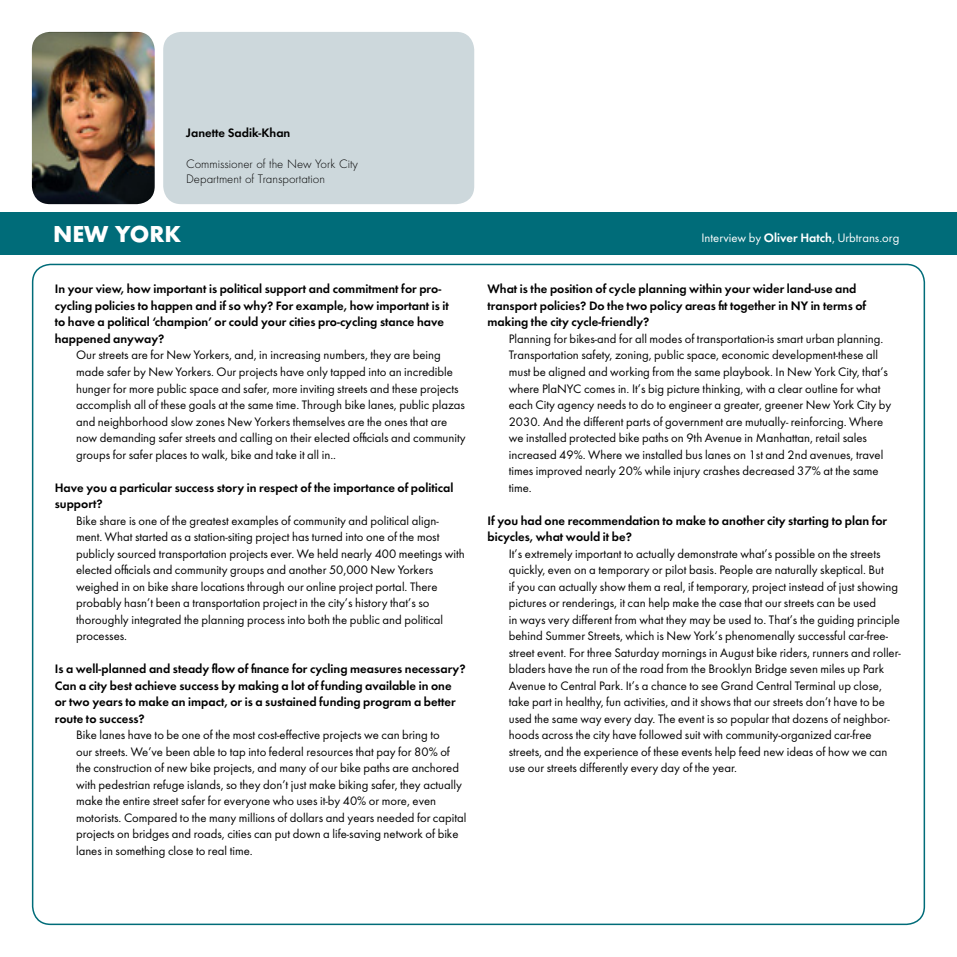
<style>
.page{position:relative;width:957px;height:957px;background:#fff}
.page>*{position:absolute;margin:0;border:0;box-sizing:border-box;transform-origin:0 0}
.t1{font:24px "Futura Bld";color:#fff}
.t2{font:12.75px/16.5px "Futura";color:#000}
.t3{font:12.75px/16.5px "Futura Dem Bld";color:#000}
.t4{font:12.75px "Futura Lgt";color:#000}
.t5{font:12.75px "Futura";color:#fff}
.s1{font-family:"Futura Dem Bld"}
</style>
<div class="page">
<div style="left:0;top:213px;width:957px;height:42px;background:#006c79"></div>
<div style="left:163px;top:32px;width:311px;height:172px;background:#cdd8dc;border-radius:18px"></div>
<img style="left:32px;top:32px;width:123px;height:172px">
<p class="t3" style="left:186px;top:125px;width:106px">Janette Sadik-Khan</p>
<p class="t4" style="left:186px;top:155px;width:173px">Commissioner of the New York City</p>
<p class="t4" style="left:186px;top:170px;width:140px">Department of Transportation</p>
<p class="t1" style="left:53px;top:218px;width:130px">NEW YORK</p>
<p class="t5" style="left:701px;top:229px;width:199px">Interview by <span class="s1">Oliver Hatch</span>, Urbtrans.org</p>
<p class="t3" style="left:55px;top:282px;width:396px">In your view, how important is political support and commitment for pro&shy;cycling policies to happen and if so why? For example, how important is it to have a political ‘champion’ or could your cities pro-cycling stance have happened anyway?</p>
<p class="t2" style="left:76px;top:348px;width:391px">Our streets are for New Yorkers, and, in increasing numbers, they are being made safer by New Yorkers. Our projects have only tapped into an incredible hunger for more public space and safer, more inviting streets and these projects accomplish all of these goals at the same time. Through bike lanes, public plazas and neighborhood slow zones New Yorkers themselves are the ones that are now demanding safer streets and calling on their elected officials and community groups for safer places to walk, bike and take it all in..</p>
<p class="t3" style="left:55px;top:480px;width:400px">Have you a particular success story in respect of the importance of political support?</p>
<p class="t2" style="left:76px;top:513px;width:365px">Bike share is one of the greatest examples of community and political align&shy;ment. What started as a station-siting project has turned into one of the most</p>
<p class="t2" style="left:76px;top:546px;width:390px">publicly sourced transportation projects ever. We held nearly 400 meetings with elected officials and community groups and another 50,000 New Yorkers weighed in on bike share locations through our online project portal. There probably hasn’t been a transportation project in the city’s history that’s so</p>
<p class="t2" style="left:76px;top:612px;width:369px">thoroughly integrated the planning process into both the public and political processes.</p>
<p class="t3" style="left:55px;top:661px;width:412px">Is a well-planned and steady flow of finance for cycling measures necessary?<br>Can a city best achieve success by making a lot of funding available in one or two years to make an impact, or is a sustained funding program a better route to success?</p>
<p class="t2" style="left:76px;top:727px;width:392px">Bike lanes have to be one of the most cost-effective projects we can bring to<br>our streets. We’ve been able to tap into federal resources that pay for 80% of the construction of new bike projects, and many of our bike paths are anchored with pedestrian refuge islands, so they don’t just make biking safer, they actually make the entire street safer for everyone who uses it-by 40% or more, even motorists. Compared to the many millions of dollars and years needed for capital projects on bridges and roads, cities can put down a life-saving network of bike lanes in something close to real time.</p>
<p class="t3" style="left:487px;top:282px;width:380px">What is the position of cycle planning within your wider land-use and transport policies? Do the two policy areas fit together in NY in terms of</p>
<p class="t3" style="left:487px;top:315px;width:163px">making the city cycle-friendly?</p>
<p class="t2" style="left:509px;top:331px;width:384px">Planning for bikes-and for all modes of transportation-is smart urban planning.<br>Transportation safety, zoning, public space, economic development-these all must be aligned and working from the same playbook. In New York City, that’s where PlaNYC comes in. It’s big picture thinking, with a clear outline for what each City agency needs to do to engineer a greater, greener New York City by 2030. And the different parts of government are mutually- reinforcing. Where we installed protected bike paths on 9th Avenue in Manhattan, retail sales increased 49%. Where we installed bus lanes on 1st and 2nd avenues, travel times improved nearly 20% while injury crashes decreased 37% at the same time.</p>
<p class="t3" style="left:487px;top:513px;width:401px">If you had one recommendation to make to another city starting to plan for bicycles, what would it be?</p>
<p class="t2" style="left:509px;top:546px;width:393px">It’s extremely important to actually demonstrate what’s possible on the streets quickly, even on a temporary or pilot basis. People are naturally skeptical. But<br>if you can actually show them a real, if temporary, project instead of just showing pictures or renderings, it can help make the case that our streets can be used<br>in ways very different from what they may be used to. That’s the guiding principle behind Summer Streets, which is New York’s phenomenally successful car-free&shy;street event. For three Saturday mornings in August bike riders, runners and roller&shy;bladers have the run of the road from the Brooklyn Bridge seven miles up Park</p>
<p class="t2" style="left:509px;top:678px;width:382px">Avenue to Central Park. It’s a chance to see Grand Central Terminal up close, take part in healthy, fun activities, and it shows that our streets don’t have to be used the same way every day. The event is so popular that dozens of neighbor&shy;hoods across the city have followed suit with community-organized car-free streets, and the experience of these events help feed new ideas of how we can use our streets differently every day of the year.</p>
</div>
